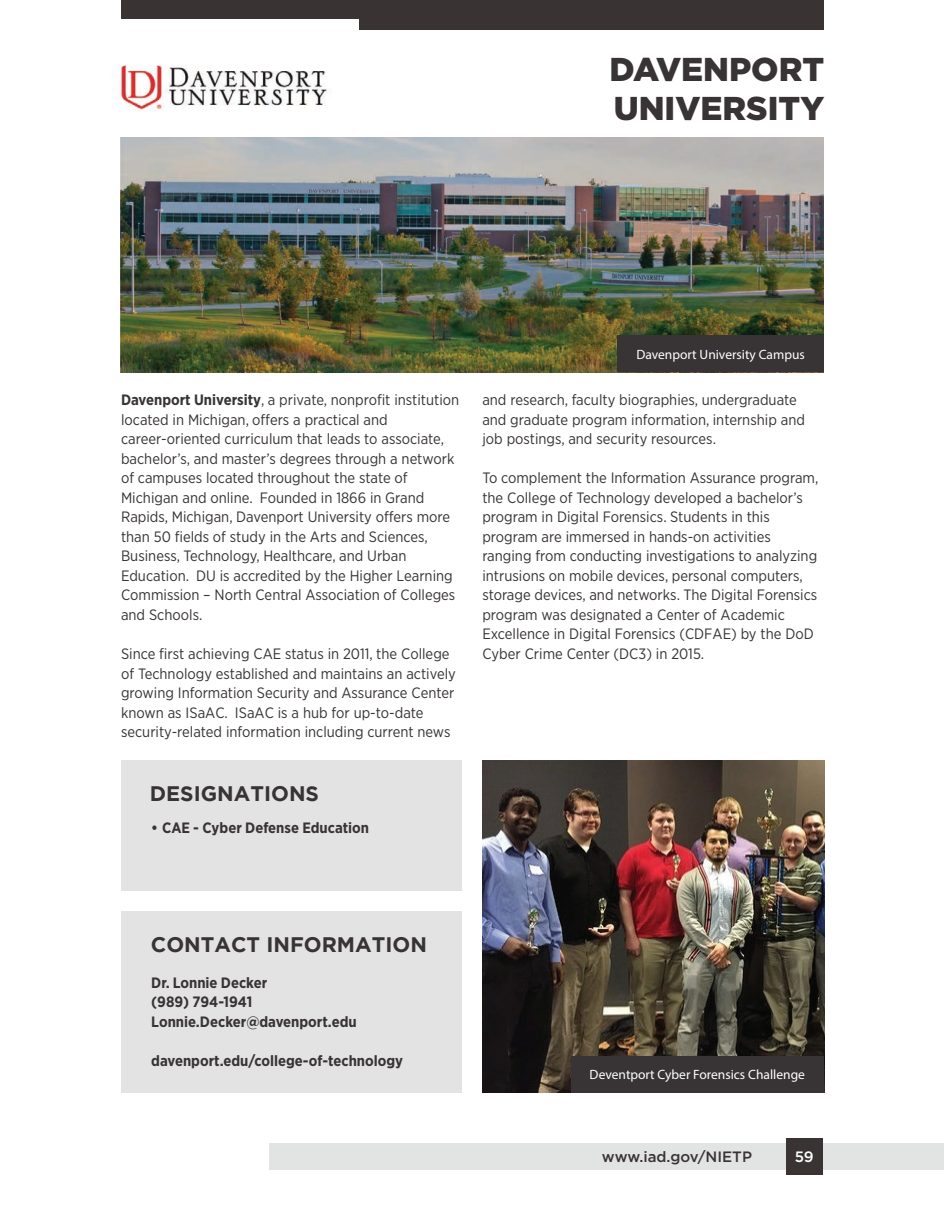
<style>
.page{position:relative;width:944px;height:1214px;background:#fff}
.page>*{position:absolute;margin:0;border:0;box-sizing:border-box;transform-origin:0 0}
.t1{font:900 33px/39.6px "Gotham";color:#383334}
.t2{font:700 21px "Gotham";color:#383334}
.t3{font:15px/19.5px "Gotham Narrow";color:#383334}
.t4{font:700 15px/19.5px "Gotham Narrow";color:#383334}
.t5{font:500 15px "Gotham";color:#393334}
.t6{font:500 15px "Gotham";color:#fff}
.t7{font:13.5px "Myriad Pro";color:#fff}
.s1{font-weight:700}
</style>
<div class="page">
<div style="left:269px;top:1143px;width:675px;height:26px;background:#e2e3e3"></div>
<div style="left:786px;top:1138px;width:37px;height:37px;background:#393334"></div>
<div style="left:121px;top:0;width:702px;height:30px;background:#393334"></div>
<img style="left:119px;top:20px;width:239px;height:137px">
<img style="left:121px;top:137px;width:702px;height:235px">
<div style="left:617px;top:335px;width:206px;height:37px;background:#383334"></div>
<div style="left:121px;top:911px;width:341px;height:181px;background:#e2e3e2"></div>
<img style="left:482px;top:759px;width:342px;height:333px">
<div style="left:121px;top:760px;width:341px;height:131px;background:#e2e3e2"></div>
<div style="left:571px;top:1056px;width:252px;height:36px;background:#383334"></div>
<h1 class="t1" style="left:609px;top:48px;width:216px">DAVENPORT<br>UNIVERSITY</h1>
<p class="t3" style="left:121px;top:390px;width:340px"><span class="s1">Davenport University</span>, a private, nonprofit institution located in Michigan, offers a practical and career-oriented curriculum that leads to associate, bachelor’s, and master’s degrees through a network of campuses located throughout the state of Michigan and online. Founded in 1866 in Grand Rapids, Michigan, Davenport University offers more than 50 fields of study in the Arts and Sciences, Business, Technology, Healthcare, and Urban Education. DU is accredited by the Higher Learning Commission – North Central Association of Colleges and Schools.</p>
<p class="t3" style="left:121px;top:643px;width:336px">Since first achieving CAE status in 2011, the College of Technology established and maintains an actively growing Information Security and Assurance Center known as ISaAC. ISaAC is a hub for up-to-date security-related information including current news</p>
<h2 class="t2" style="left:150px;top:785px;width:171px">DESIGNATIONS</h2>
<p class="t4" style="left:151px;top:817px;width:219px">• CAE - Cyber Defense Education</p>
<p class="t7" style="left:636px;top:346px;width:170px">Davenport University Campus</p>
<p class="t3" style="left:482px;top:390px;width:324px">and research, faculty biographies, undergraduate and graduate program information, internship and job postings, and security resources.</p>
<p class="t3" style="left:482px;top:468px;width:337px">To complement the Information Assurance program, the College of Technology developed a bachelor’s program in Digital Forensics. Students in this program are immersed in hands-on activities ranging from conducting investigations to analyzing intrusions on mobile devices, personal computers, storage devices, and networks. The Digital Forensics program was designated a Center of Academic Excellence in Digital Forensics (CDFAE) by the DoD Cyber Crime Center (DC3) in 2015.</p>
<h2 class="t2" style="left:151px;top:936px;width:277px">CONTACT INFORMATION</h2>
<p class="t4" style="left:151px;top:972px;width:207px">Dr. Lonnie Decker<br>(989) 794-1941<br>Lonnie.Decker@davenport.edu</p>
<p class="t4" style="left:151px;top:1050px;width:253px">davenport.edu/college-of-technology</p>
<p class="t7" style="left:589px;top:1066px;width:217px">Deventport Cyber Forensics Challenge</p>
<p class="t5" style="left:602px;top:1148px;width:151px">www.iad.gov/NIETP</p>
<p class="t6" style="left:794px;top:1148px;width:21px">59</p>
</div>
